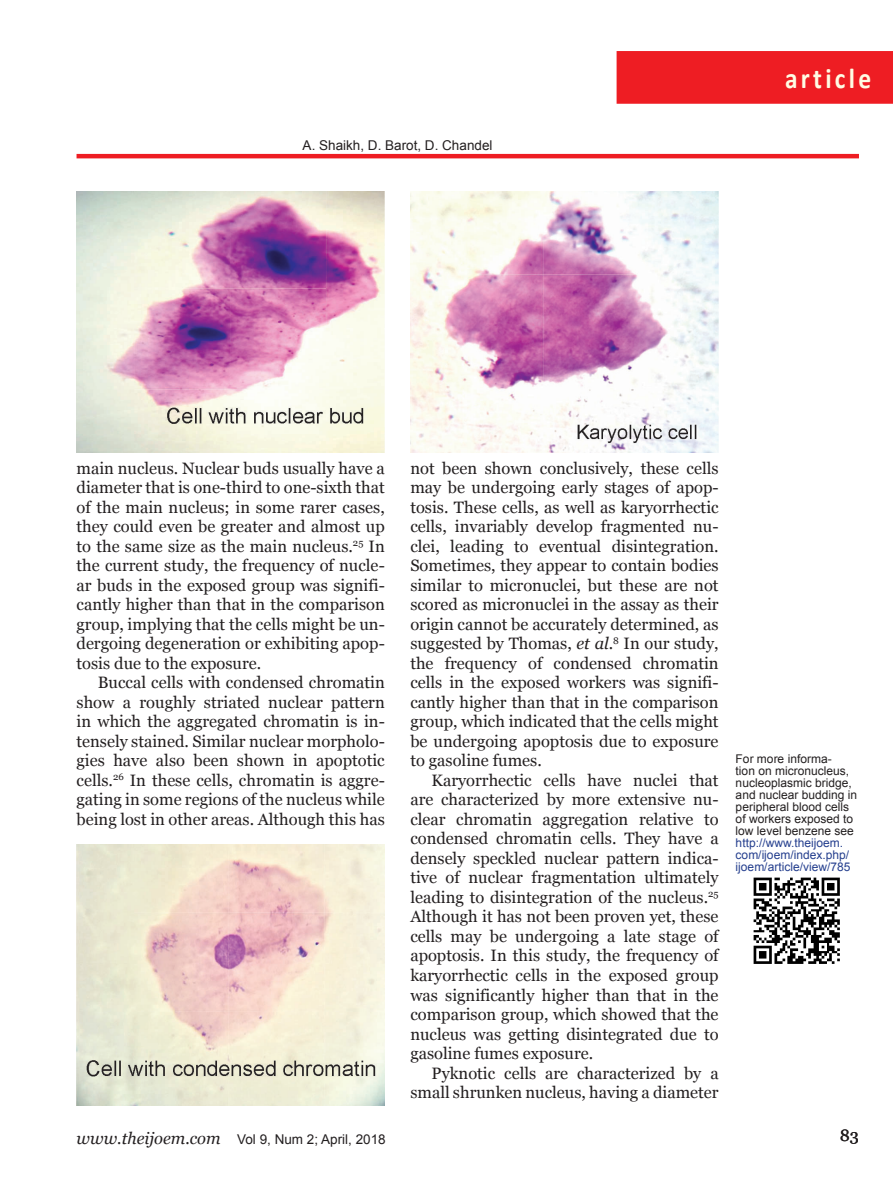
<style>
.page{position:relative;width:893px;height:1191px;background:#fff}
.page>*{position:absolute;margin:0;border:0;box-sizing:border-box;transform-origin:0 0}
.t1{font:700 28.8px "Calibri";letter-spacing:.13em;color:#fffce4;scale:.88 1}
.body{font:16.5px/19.5px "Georgia";color:#231f20;text-align:justify}
.Running_Auth{font:13.5px "Arial";color:#231f20}
.Correspondence_red{font:12px/12px "Arial";color:#231f20}
.Correspondence_red-2{font:12px/12px "Arial";color:#253f8e}
.s1{font-style:italic}
.s2{font-family:"Georgia";font-style:italic;font-size:16.5px}
</style>
<div class="page">
<hr style="left:77px;top:154px;width:782px;height:4px;background:#ee1d23">
<div style="left:617px;top:51px;width:276px;height:53px;background:#ee1d23"></div>
<img style="left:77px;top:191px;width:308px;height:262px">
<img style="left:77px;top:844px;width:308px;height:261px">
<img style="left:410px;top:191px;width:309px;height:262px">
<img style="left:753px;top:877px;width:87px;height:87px">
<p class="Running_Auth" style="left:303px;top:136px;width:191px">A. Shaikh, D. Barot, D. Chandel</p>
<h1 class="t1" style="left:785px;top:60px;width:99px">article</h1>
<p class="body" style="left:77px;top:458px;width:310px">main nucleus. Nuclear buds usually have a diameter that is one-third to one-sixth that of the main nucleus; in some rarer cases, they could even be greater and almost up to the same size as the main nucleus.<sup>25</sup> In the current study, the frequency of nucle&shy;ar buds in the exposed group was signifi&shy;cantly higher than that in the comparison group, implying that the cells might be un&shy;dergoing degeneration or exhibiting apop&shy;tosis due to the exposure.</p>
<p class="body" style="left:77px;top:673px;width:310px;text-indent:21px">Buccal cells with condensed chromatin show a roughly striated nuclear pattern in which the aggregated chromatin is in&shy;tensely stained. Similar nuclear morpholo&shy;gies have also been shown in apoptotic cells.<sup>26</sup> In these cells, chromatin is aggre&shy;gating in some regions of the nucleus while being lost in other areas. Although this has</p>
<p class="body" style="left:410px;top:458px;width:310px">not been shown conclusively, these cells may be undergoing early stages of apop&shy;tosis. These cells, as well as karyorrhectic cells, invariably develop fragmented nu&shy;clei, leading to eventual disintegration.<br>Sometimes, they appear to contain bodies similar to micronuclei, but these are not scored as micronuclei in the assay as their origin cannot be accurately determined, as suggested by Thomas, <span class="s1">et al</span>.<sup>8</sup> In our study, the frequency of condensed chromatin cells in the exposed workers was signifi&shy;cantly higher than that in the comparison group, which indicated that the cells might be undergoing apoptosis due to exposure to gasoline fumes.</p>
<p class="body" style="left:410px;top:770px;width:310px;text-indent:21px">Karyorrhectic cells have nuclei that are characterized by more extensive nu&shy;clear chromatin aggregation relative to condensed chromatin cells. They have a densely speckled nuclear pattern indica&shy;tive of nuclear fragmentation ultimately leading to disintegration of the nucleus.<sup>25<br></sup>Although it has not been proven yet, these cells may be undergoing a late stage of apoptosis. In this study, the frequency of karyorrhectic cells in the exposed group was significantly higher than that in the comparison group, which showed that the nucleus was getting disintegrated due to gasoline fumes exposure.</p>
<p class="body" style="left:410px;top:1063px;width:310px;text-align:right">Pyknotic cells are characterized by a small shrunken nucleus, having a diameter</p>
<p class="Correspondence_red" style="left:736px;top:753px;width:123px">For more informa-<br>tion on micronucleus, nucleoplasmic bridge, and nuclear budding in peripheral blood cells of workers exposed to low level benzene see</p>
<p class="Correspondence_red-2" style="left:736px;top:837px;width:116px">http://www.theijoem. com/ijoem/index.php/ ijoem/article/view/785</p>
<p class="Running_Auth" style="left:77px;top:1130px;width:311px"><span class="s2">www.theijoem.com</span> Vol 9, Num 2; April, 2018</p>
<p class="body" style="left:840px;top:1125px;width:20px">83</p>
</div>
